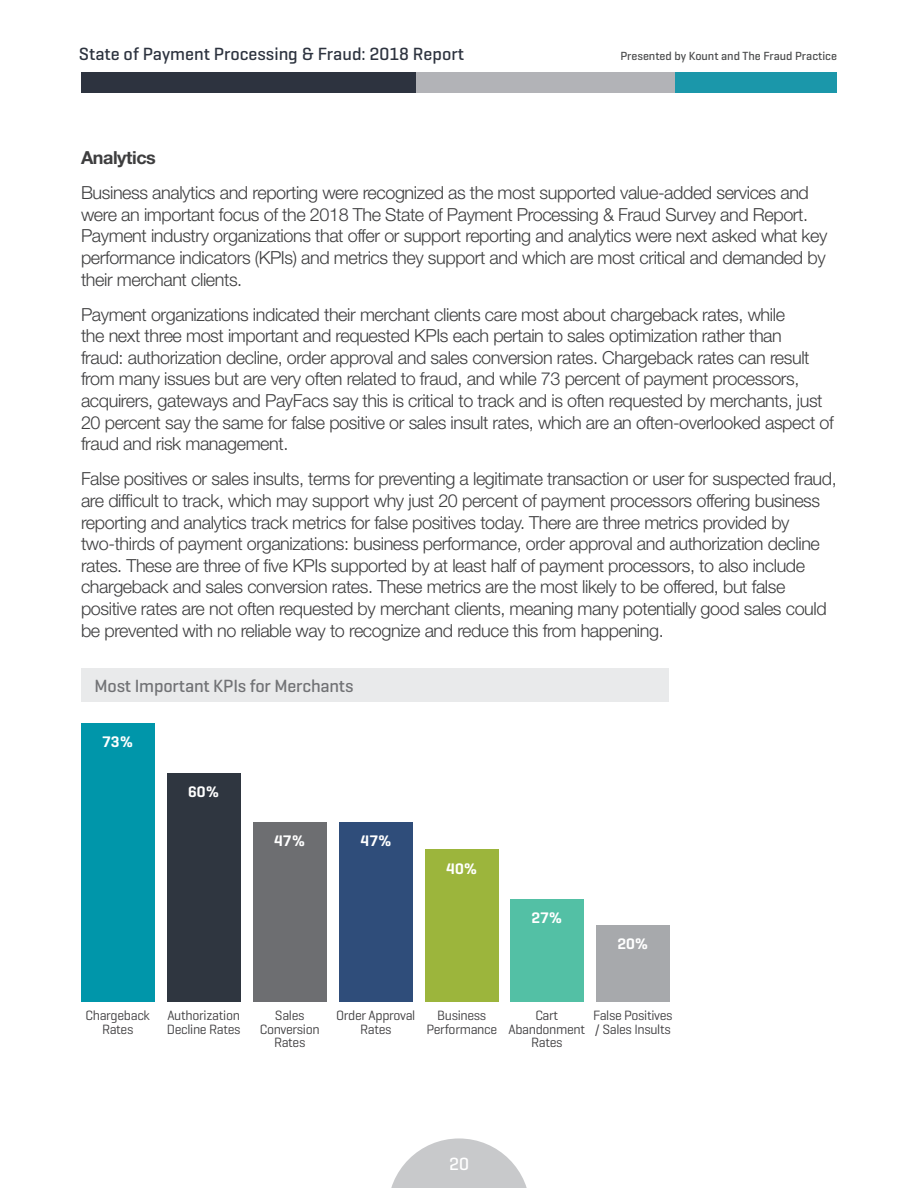
<style>
.page{position:relative;width:918px;height:1188px;background:#fff}
.page>*{position:absolute;margin:0;border:0;box-sizing:border-box;transform-origin:0 0}
.t1{font:300 18px/21.6px "Helvetica Neue LT Std";letter-spacing:-.025em;color:#3e3e3f}
.t2{font:500 18px "Geogrotesque";color:#2d333f}
.t3{font:500 18px "Geogrotesque";letter-spacing:-.01em;color:#717275}
.t4{font:700 18px "Helvetica Neue LT Std";letter-spacing:-.025em;color:#3e3e3f}
.t5{font:500 18px "Geogrotesque";color:#fff}
.t6{font:600 15.6px "Geogrotesque";color:#fff}
.t7{font:13.65px/13.8px "Geogrotesque";letter-spacing:-.025em;color:#414042;text-align:center}
.t8{font:500 12px "Geogrotesque";color:#4b4c4d}
</style>
<div class="page">
<div style="left:81px;top:72px;width:756px;height:21px;background:#2d333f"></div>
<div style="left:417px;top:72px;width:420px;height:21px;background:#b2b3b7"></div>
<div style="left:675px;top:72px;width:162px;height:21px;background:#1b97aa"></div>
<svg style="left:391px;top:1138px;width:136px;height:50px"></svg>
<div style="left:81px;top:668px;width:588px;height:34px;background:#e9eaeb"></div>
<div style="left:596px;top:926px;width:74px;height:76px;background:#a7a9ac"></div>
<div style="left:510px;top:899px;width:74px;height:103px;background:#53c0a5"></div>
<div style="left:425px;top:849px;width:73px;height:153px;background:#9cb53c"></div>
<div style="left:339px;top:823px;width:73px;height:179px;background:#2f4d7a"></div>
<div style="left:253px;top:823px;width:73px;height:179px;background:#6d6e71"></div>
<div style="left:167px;top:773px;width:73px;height:229px;background:#2f3640"></div>
<div style="left:81px;top:724px;width:73px;height:278px;background:#0096aa"></div>
<p class="t2" style="left:79px;top:42px;width:387px">State of Payment Processing &amp; Fraud: 2018 Report</p>
<p class="t8" style="left:620px;top:48px;width:218px">Presented by Kount and The Fraud Practice</p>
<p class="t4" style="left:81px;top:147px;width:76px">Analytics</p>
<p class="t1" style="left:81px;top:182px;width:748px">Business analytics and reporting were recognized as the most supported value-added services and were an important focus of the 2018 The State of Payment Processing &amp; Fraud Survey and Report.<br>Payment industry organizations that offer or support reporting and analytics were next asked what key performance indicators (KPIs) and metrics they support and which are most critical and demanded by their merchant clients.</p>
<p class="t1" style="left:81px;top:303px;width:754px">Payment organizations indicated their merchant clients care most about chargeback rates, while<br>the next three most important and requested KPIs each pertain to sales optimization rather than<br>fraud: authorization decline, order approval and sales conversion rates. Chargeback rates can result from many issues but are very often related to fraud, and while 73 percent of payment processors, acquirers, gateways and PayFacs say this is critical to track and is often requested by merchants, just 20 percent say the same for false positive or sales insult rates, which are an often-overlooked aspect of fraud and risk management.</p>
<p class="t1" style="left:81px;top:468px;width:757px">False positives or sales insults, terms for preventing a legitimate transaction or user for suspected fraud, are difficult to track, which may support why just 20 percent of payment processors offering business reporting and analytics track metrics for false positives today. There are three metrics provided by two-thirds of payment organizations: business performance, order approval and authorization decline rates. These are three of five KPIs supported by at least half of payment processors, to also include chargeback and sales conversion rates. These metrics are the most likely to be offered, but false positive rates are not often requested by merchant clients, meaning many potentially good sales could be prevented with no reliable way to recognize and reduce this from happening.</p>
<p class="t3" style="left:94px;top:675px;width:261px">Most Important KPIs for Merchants</p>
<p class="t6" style="left:102px;top:732px;width:33px">73%</p>
<p class="t6" style="left:188px;top:782px;width:33px">60%</p>
<p class="t6" style="left:274px;top:831px;width:33px">47%</p>
<p class="t6" style="left:361px;top:831px;width:33px">47%</p>
<p class="t6" style="left:446px;top:859px;width:33px">40%</p>
<p class="t6" style="left:531px;top:908px;width:33px">27%</p>
<p class="t6" style="left:617px;top:934px;width:33px">20%</p>
<p class="t7" style="left:86px;top:1008px;width:66px">Chargeback<br>Rates</p>
<p class="t7" style="left:167px;top:1008px;width:75px;text-align:left">Authorization<br>Decline Rates</p>
<p class="t7" style="left:260px;top:1008px;width:61px">Sales<br>Conversion<br>Rates</p>
<p class="t7" style="left:336px;top:1008px;width:81px">Order Approval<br>Rates</p>
<p class="t7" style="left:426px;top:1008px;width:72px">Business<br>Performance</p>
<p class="t7" style="left:508px;top:1008px;width:78px">Cart<br>Abandonment<br>Rates</p>
<p class="t7" style="left:593px;top:1008px;width:81px;text-align:left">False Positives / Sales Insults</p>
<p class="t5" style="left:449px;top:1152px;width:21px">20</p>
</div>
